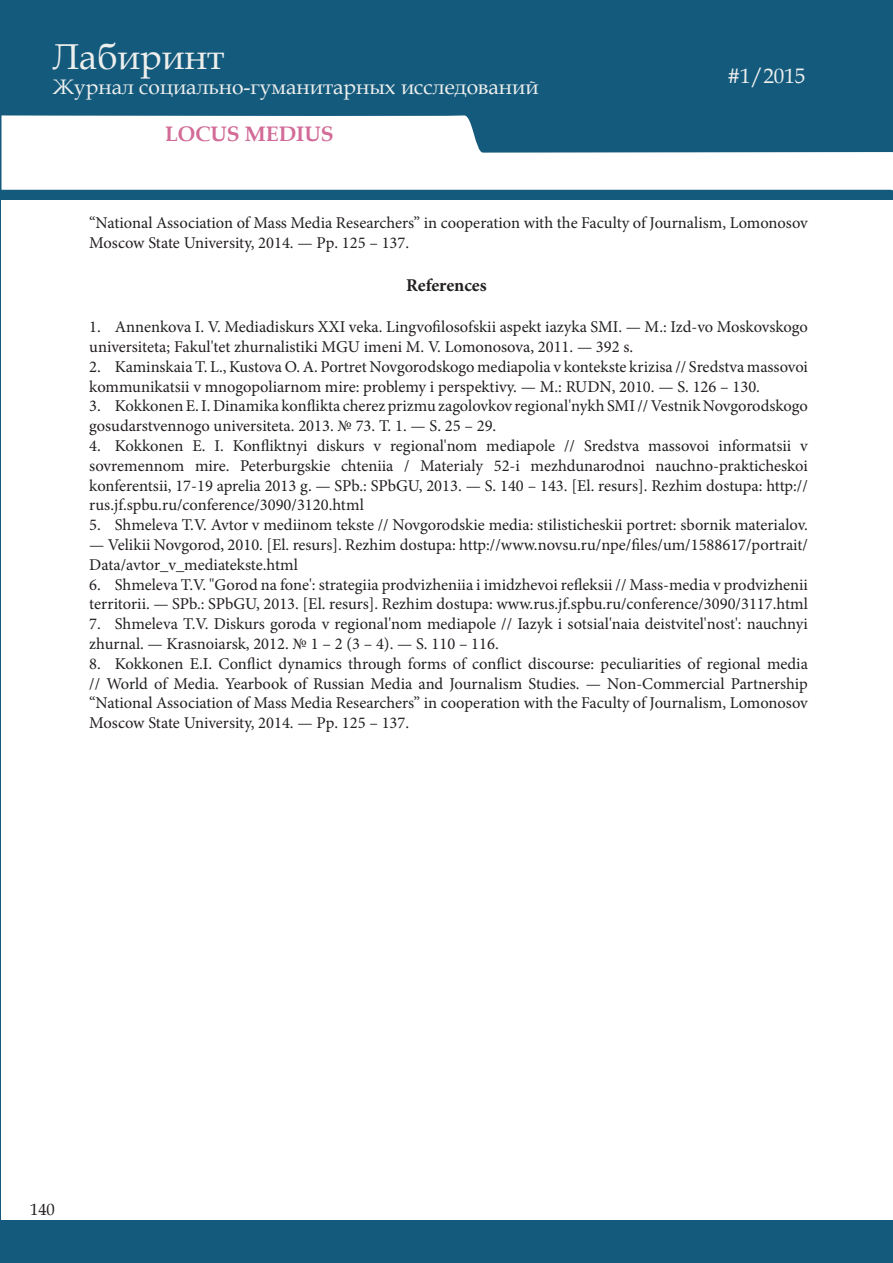
<style>
.page{position:relative;width:893px;height:1263px;background:#fff}
.page>*{position:absolute;margin:0;border:0;box-sizing:border-box;transform-origin:0 0}
.t1{font:36px "Book Antiqua";color:#edefed}
.t2{font:21px "Book Antiqua";color:#edefed}
.Подзаголовок_в_докум{font:700 21px "Book Antiqua";color:#d26b97}
.Подзаголовок_в_докум-2{font:700 18px "Minion Pro";letter-spacing:-.005em;color:#231f20}
.References{font:16.5px/19.8px "Minion Pro";color:#231f20}
.список_нум{font:16.5px/19.8px "Minion Pro";color:#231f20}
.t3{font:16.5px "Book Antiqua";color:#231f20}
</style>
<div class="page">
<div style="left:1px;top:0;width:892px;height:1262px;background:#145a7d"></div>
<div style="left:2px;top:200px;width:891px;height:1020px;background:#fff"></div>
<svg style="left:2px;top:115px;width:889px;height:75px;fill:#fff"></svg>
<svg style="left:891px;top:152px;width:2px;height:1111px"></svg>
<h1 class="t1" style="left:53px;top:31px;width:173px">Лабиринт</h1>
<p class="t2" style="left:53px;top:72px;width:487px">Журнал социально-гуманитарных исследований</p>
<p class="Подзаголовок_в_докум" style="left:165px;top:119px;width:170px">LOCUS MEDIUS</p>
<p class="t2" style="left:727px;top:61px;width:79px">#1/2015</p>
<p class="t2" style="left:795px;top:61px;width:12px">4</p>
<p class="список_нум" style="left:89px;top:213px;width:720px">“National Association of Mass Media Researchers” in cooperation with the Faculty of Journalism, Lomonosov<br>Moscow State University, 2014. — Pр. 125 – 137.</p>
<p class="Подзаголовок_в_докум-2" style="left:406px;top:272px;width:82px">References</p>
<p class="References" style="left:89px;top:317px;width:720px">1. Annenkova I. V. Mediadiskurs XXI veka. Lingvofilosofskii aspekt iazyka SMI. — M.: Izd-vo Moskovskogo universiteta; Fakul'tet zhurnalistiki MGU imeni M. V. Lomonosova, 2011. — 392 s.</p>
<p class="References" style="left:89px;top:357px;width:720px">2. Kaminskaia T. L., Kustova O. A. Portret Novgorodskogo mediapolia v kontekste krizisa // Sredstva massovoi kommunikatsii v mnogopoliarnom mire: problemy i perspektivy. — M.: RUDN, 2010. — S. 126 – 130.</p>
<p class="References" style="left:89px;top:396px;width:720px">3. Kokkonen E. I. Dinamika konflikta cherez prizmu zagolovkov regional'nykh SMI // Vestnik Novgorodskogo gosudarstvennogo universiteta. 2013. № 73. T. 1. — S. 25 – 29.</p>
<p class="References" style="left:89px;top:436px;width:720px;text-align:justify">4. Kokkonen E. I. Konfliktnyi diskurs v regional'nom mediapole // Sredstva massovoi informatsii v sovremennom mire. Peterburgskie chteniia / Materialy 52-i mezhdunarodnoi nauchno-prakticheskoi konferentsii, 17-19 aprelia 2013 g. — SPb.: SPbGU, 2013. — S. 140 – 143. [El. resurs]. Rezhim dostupa: http:// rus.jf.spbu.ru/conference/3090/3120.html</p>
<p class="References" style="left:89px;top:515px;width:720px">5. Shmeleva T.V. Avtor v mediinom tekste // Novgorodskie media: stilisticheskii portret: sbornik materialov.</p>
<p class="References" style="left:89px;top:535px;width:720px">— Velikii Novgorod, 2010. [El. resurs]. Rezhim dostupa: http://www.novsu.ru/npe/files/um/1588617/portrait/<br>Data/avtor_v_mediatekste.html</p>
<p class="References" style="left:89px;top:574px;width:720px">6. Shmeleva T.V. "Gorod na fone': strategiia prodvizheniia i imidzhevoi refleksii // Mass-media v prodvizhenii territorii. — SPb.: SPbGU, 2013. [El. resurs]. Rezhim dostupa: www.rus.jf.spbu.ru/conference/3090/3117.html</p>
<p class="References" style="left:89px;top:614px;width:720px">7. Shmeleva T.V. Diskurs goroda v regional'nom mediapole // Iazyk i sotsial'naia deistvitel'nost': nauchnyi zhurnal. — Krasnoiarsk, 2012. № 1 – 2 (3 – 4). — S. 110 – 116.</p>
<p class="References" style="left:89px;top:654px;width:720px;text-align:justify">8. Kokkonen E.I. Conflict dynamics through forms of conflict discourse: peculiarities of regional media // World of Media. Yearbook of Russian Media and Journalism Studies. — Non-Commercial Partnership “National Association of Mass Media Researchers” in cooperation with the Faculty of Journalism, Lomonosov Moscow State University, 2014. — Pр. 125 – 137.</p>
<p class="t3" style="left:30px;top:1199px;width:52px">140140</p>
</div>
